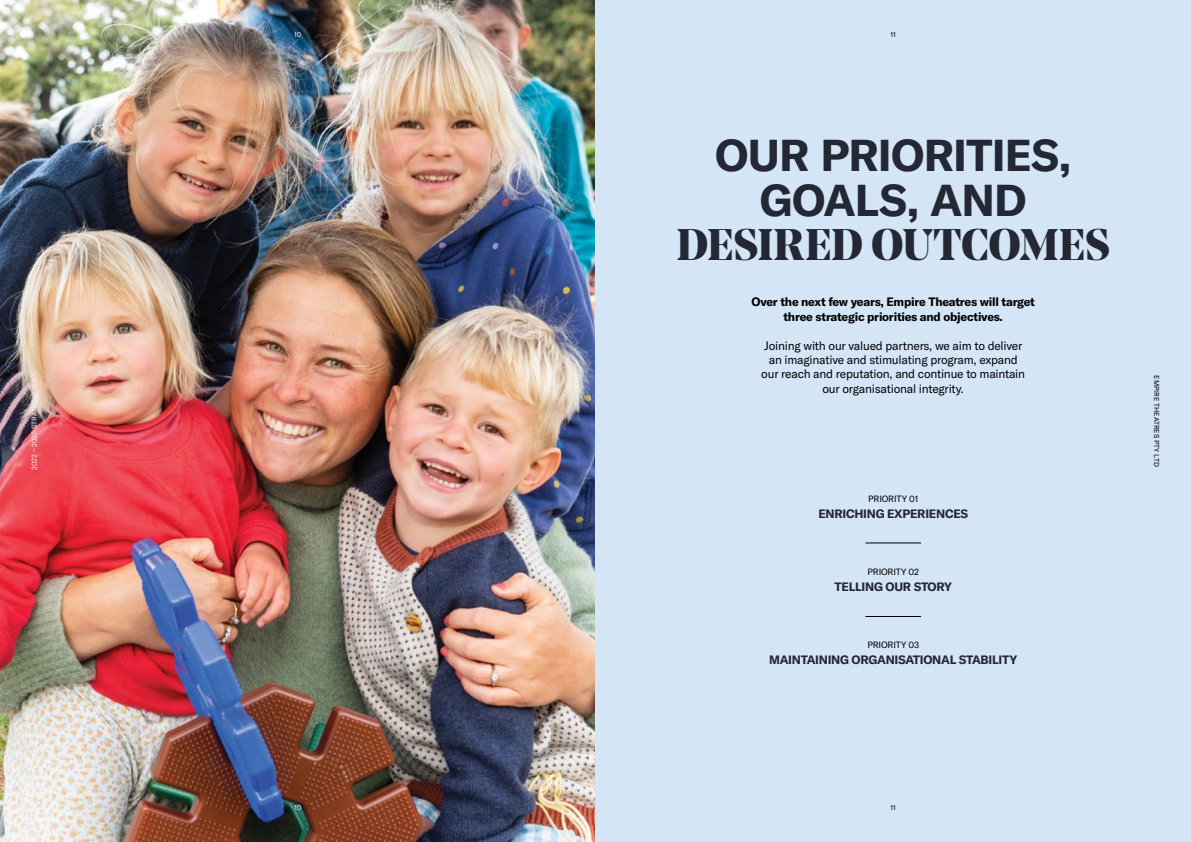
<style>
.page{position:relative;width:1191px;height:842px;background:#fff}
.page>*{position:absolute;margin:0;border:0;box-sizing:border-box;transform-origin:0 0}
.t1{font:700 44px/44.8px "GT America";letter-spacing:-.025em;color:#242834;text-align:center}
.t2{font:700 44px "Noe Display";letter-spacing:-.005em;color:#242834}
.t3{font:12px/14.4px "GT America";letter-spacing:-.02em;color:#000;text-align:center}
.t4{font:700 12px/14.4px "GT America";letter-spacing:-.02em;color:#000;text-align:center}
.t5{font:700 12px "GT America";letter-spacing:-.02em;color:#242834}
.t6{font:9px "GT America";letter-spacing:-.02em;color:#000}
.t7{font:7px "GT America";color:#fef0ee}
.t8{font:7px "GT America";color:#000}
</style>
<div class="page">
<img style="left:0;top:0;width:595px;height:842px">
<div style="left:595px;top:0;width:596px;height:842px;background:#d4e5f6"></div>
<hr style="left:865px;top:543px;width:56px;height:1px;background:#000">
<hr style="left:865px;top:616px;width:56px;height:1px;background:#000">
<p class="t7" style="left:30px;top:470px;width:99px;rotate:-90deg">2022 – 2025 STRATEGIC PLAN</p>
<p class="t7" style="left:294px;top:30px;width:9px">10</p>
<p class="t7" style="left:294px;top:803px;width:9px">10</p>
<p class="t8" style="left:890px;top:30px;width:7px">11</p>
<h1 class="t1" style="left:715px;top:132px;width:358px">OUR PRIORITIES,<br>GOALS, AND</h1>
<h1 class="t2" style="left:676px;top:215px;width:435px">DESIRED OUTCOMES</h1>
<p class="t4" style="left:751px;top:295px;width:285px">Over the next few years, Empire Theatres will target three strategic priorities and objectives.</p>
<p class="t3" style="left:761px;top:338px;width:265px">Joining with our valued partners, we aim to deliver an imaginative and stimulating program, expand our reach and reputation, and continue to maintain our organisational integrity.</p>
<p class="t6" style="left:868px;top:493px;width:52px">PRIORITY 01</p>
<p class="t5" style="left:818px;top:506px;width:151px">ENRICHING EXPERIENCES</p>
<p class="t6" style="left:867px;top:567px;width:53px">PRIORITY 02</p>
<p class="t5" style="left:834px;top:579px;width:119px">TELLING OUR STORY</p>
<p class="t6" style="left:867px;top:640px;width:53px">PRIORITY 03</p>
<p class="t5" style="left:769px;top:652px;width:250px">MAINTAINING ORGANISATIONAL STABILITY</p>
<p class="t8" style="left:1160px;top:375px;width:93px;rotate:90deg">EMPIRE THEATRES PTY LTD</p>
<p class="t8" style="left:890px;top:803px;width:7px">11</p>
</div>
